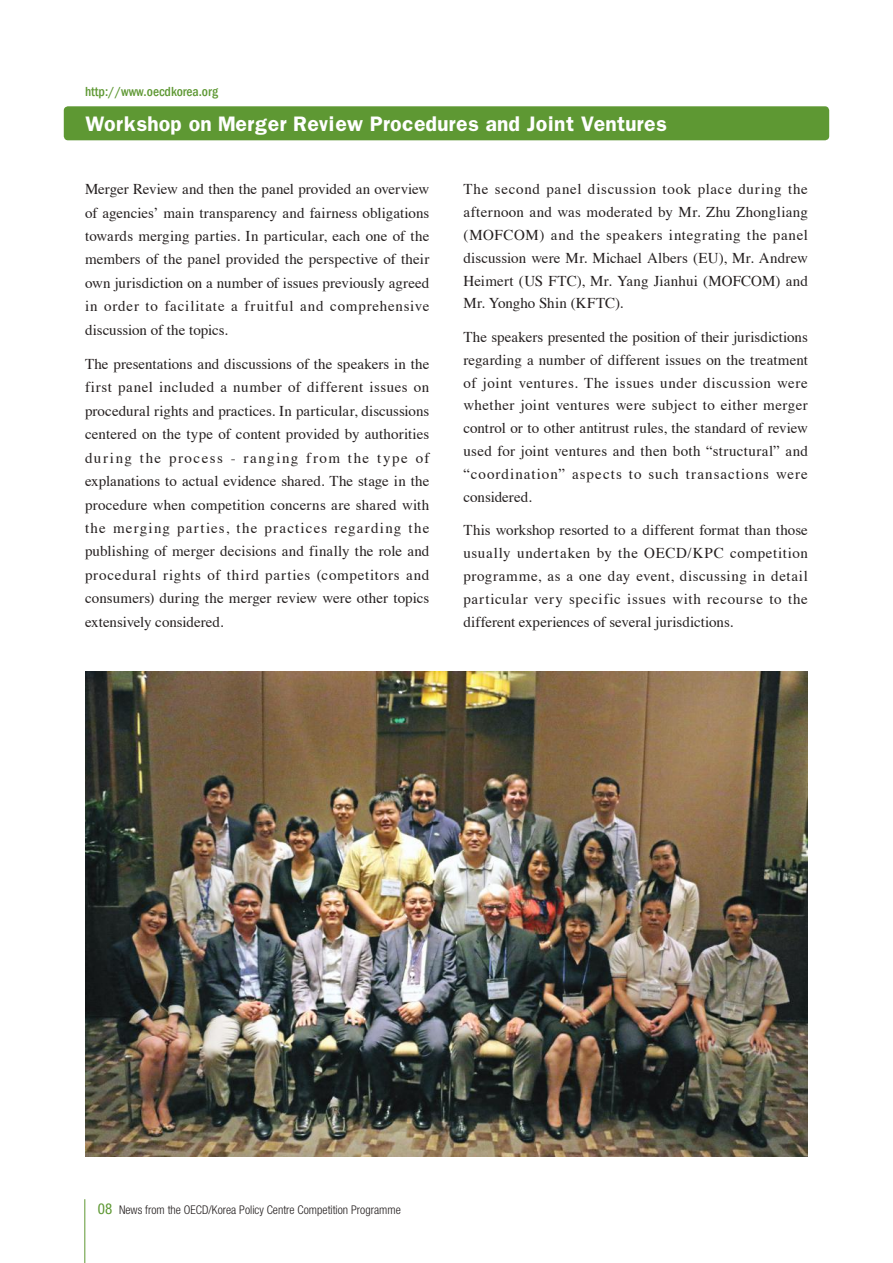
<style>
.page{position:relative;width:893px;height:1263px;background:#fff}
.page>*{position:absolute;margin:0;border:0;box-sizing:border-box;transform-origin:0 0}
.t1{font:18px "Franklin Demi";color:#fff}
.t2{font:15px/23.4px "Times";letter-spacing:.005em;color:#241f1f;text-align:justify}
.t3{font:500 condensed 13.5px "Franklin Gothic";color:#5e9833}
.t4{font:300 condensed 12px "Helvetica Neue";color:#241f1f}
.s1{font-weight:400;font-size:15px;color:#5e9833}
</style>
<div class="page">
<hr style="left:85px;top:1199px;width:1px;height:64px;background:#5e9833">
<div style="left:64px;top:106px;width:765px;height:34px;background:#5e9833;border-radius:4px"></div>
<img style="left:85px;top:672px;width:723px;height:485px">
<p class="t3" style="left:85px;top:82px;width:135px">http://www.oecdkorea.org</p>
<p class="t1" style="left:85px;top:111px;width:584px">Workshop on Merger Review Procedures and Joint Ventures</p>
<p class="t2" style="left:85px;top:176px;width:346px">Merger Review and then the panel provided an overview of agencies’ main transparency and fairness obligations towards merging parties. In particular, each one of the members of the panel provided the perspective of their own jurisdiction on a number of issues previously agreed in order to facilitate a fruitful and comprehensive discussion of the topics.</p>
<p class="t2" style="left:85px;top:351px;width:346px">The presentations and discussions of the speakers in the first panel included a number of different issues on procedural rights and practices. In particular, discussions centered on the type of content provided by authorities during the process - ranging from the type of explanations to actual evidence shared. The stage in the procedure when competition concerns are shared with the merging parties, the practices regarding the publishing of merger decisions and finally the role and procedural rights of third parties (competitors and consumers) during the merger review were other topics extensively considered.</p>
<p class="t2" style="left:463px;top:176px;width:346px;line-height:22.8px">The second panel discussion took place during the afternoon and was moderated by Mr. Zhu Zhongliang (MOFCOM) and the speakers integrating the panel discussion were Mr. Michael Albers (EU), Mr. Andrew Heimert (US FTC), Mr. Yang Jianhui (MOFCOM) and Mr. Yongho Shin (KFTC).</p>
<p class="t2" style="left:463px;top:324px;width:346px;line-height:22.8px">The speakers presented the position of their jurisdictions regarding a number of different issues on the treatment of joint ventures. The issues under discussion were whether joint ventures were subject to either merger control or to other antitrust rules, the standard of review used for joint ventures and then both “structural” and “coordination” aspects to such transactions were considered.</p>
<p class="t2" style="left:463px;top:518px;width:346px;line-height:22.8px">This workshop resorted to a different format than those usually undertaken by the OECD/KPC competition programme, as a one day event, discussing in detail particular very specific issues with recourse to the different experiences of several jurisdictions.</p>
<p class="t4" style="left:98px;top:1202px;width:304px"><span class="s1">08</span> News from the OECD/Korea Policy Centre Competition Programme</p>
</div>
